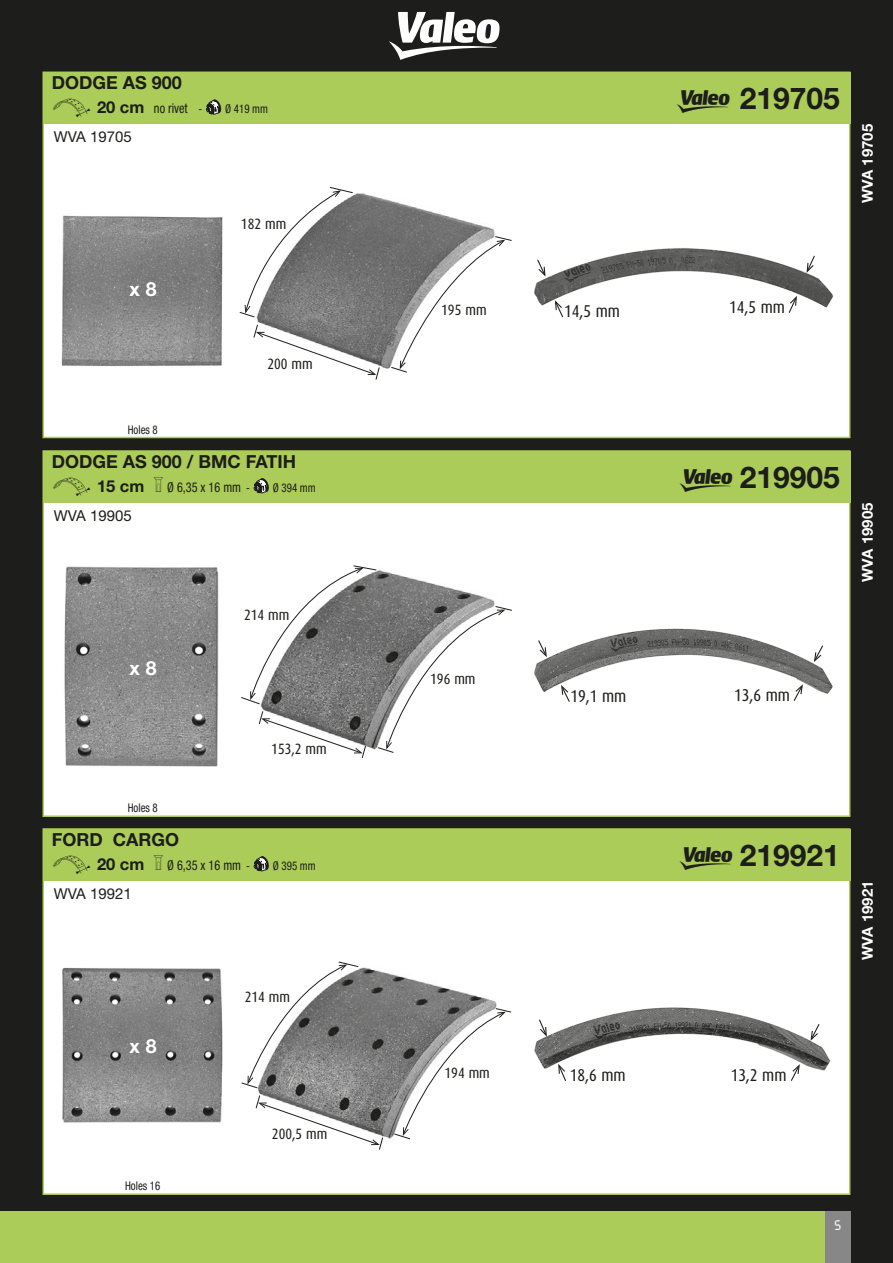
<style>
.page{position:relative;width:893px;height:1263px;background:#1d1d1b}
.page>*{position:absolute;margin:0;border:0;box-sizing:border-box;transform-origin:0 0}
.t1{font:60px "Embray PL";color:#fff}
.Ref{font:700 30px "Helvetica Neue LT Std";color:#1d1d1b}
.t2{font:700 19.5px "Helvetica Neue LT Std";color:#fff}
.Ref-2{font:700 18px "Helvetica Neue LT Std";color:#1d1d1b}
.t3{font:17.1px "Dax Condensed";color:#1d1d1b}
.t4{font:15px "Dax Condensed";color:#1d1d1b}
.WVA{font:15px "Helvetica Neue LT Std";color:#1d1d1b}
.WVA_Blanc{font:700 15px "Helvetica Neue LT Std";color:#fff}
.Ref-3{font:condensed 13.5px "Helvetica Neue LT Std";color:#1d1d1b;scale:.91 1}
.t5{font:500 13.5px "Quartz";color:#fff}
.CYL{font:condensed 12px "Helvetica Neue LT Std";color:#1d1d1b;scale:.91 1}
.Ref-4{font:condensed 12px "Helvetica Neue LT Std";color:#1d1d1b;scale:.91 1}
.s1{font-size:16.5px}
.s2{font-style:italic;font-stretch:condensed}
.s3{font-family:"Freinage";font-stretch:normal;font-size:21px}
.s4{font-weight:700;font-stretch:normal;font-size:16.5px}
.s5{font-size:12px}
</style>
<div class="page">
<div style="left:0;top:1211px;width:825px;height:52px;background:#abcc58"></div>
<div style="left:825px;top:1211px;width:25px;height:52px;background:#878787"></div>
<div style="left:43px;top:828px;width:807px;height:367px;background:#fff;border:2px solid #abcc58"></div>
<div style="left:43px;top:829px;width:807px;height:51px;background:#abcc58"></div>
<svg style="left:253px;top:856px;width:16px;height:15px"></svg>
<img style="left:257px;top:967px;width:240px;height:172px">
<svg style="left:394px;top:1007px;width:118px;height:133px"></svg>
<svg style="left:241px;top:961px;width:118px;height:128px"></svg>
<svg style="left:255px;top:1095px;width:129px;height:55px"></svg>
<img style="left:62px;top:967px;width:161px;height:156px">
<img style="left:534px;top:1007px;width:297px;height:64px">
<svg style="left:538px;top:1018px;width:9px;height:19px"></svg>
<svg style="left:558px;top:1064px;width:9px;height:17px"></svg>
<svg style="left:810px;top:1023px;width:10px;height:18px"></svg>
<svg style="left:790px;top:1064px;width:10px;height:17px"></svg>
<div style="left:43px;top:450px;width:807px;height:367px;background:#fff;border:2px solid #abcc58"></div>
<div style="left:43px;top:451px;width:807px;height:51px;background:#abcc58"></div>
<svg style="left:253px;top:479px;width:16px;height:14px"></svg>
<svg style="left:241px;top:565px;width:271px;height:193px"></svg>
<img style="left:64px;top:566px;width:155px;height:201px">
<img style="left:534px;top:628px;width:299px;height:66px">
<svg style="left:537px;top:639px;width:10px;height:18px"></svg>
<svg style="left:561px;top:685px;width:10px;height:17px"></svg>
<svg style="left:814px;top:644px;width:10px;height:18px"></svg>
<svg style="left:793px;top:684px;width:10px;height:17px"></svg>
<div style="left:43px;top:72px;width:807px;height:366px;background:#fff;border:2px solid #abcc58"></div>
<div style="left:43px;top:72px;width:807px;height:51px;background:#abcc58"></div>
<svg style="left:205px;top:100px;width:17px;height:15px"></svg>
<img style="left:256px;top:193px;width:239px;height:176px">
<svg style="left:390px;top:236px;width:122px;height:137px"></svg>
<svg style="left:239px;top:187px;width:114px;height:131px"></svg>
<svg style="left:253px;top:324px;width:127px;height:56px"></svg>
<img style="left:61px;top:215px;width:162px;height:152px">
<img style="left:534px;top:248px;width:300px;height:60px">
<svg style="left:536px;top:259px;width:10px;height:18px"></svg>
<svg style="left:555px;top:300px;width:9px;height:18px"></svg>
<svg style="left:806px;top:255px;width:10px;height:18px"></svg>
<svg style="left:788px;top:296px;width:9px;height:17px"></svg>
<p class="Ref-2" style="left:52px;top:72px;width:132px">DODGE AS 900</p>
<p class="Ref-2" style="left:57px;top:74px;width:151px"><span class="s1">20 cm</span> 219705 <span class="s2">WVA</span></p>
<p class="Ref-3" style="left:52px;top:101px;width:167px"><span class="s3">|</span> <span class="s4">20 cm</span> no rivet <span class="s5">-</span></p>
<p class="Ref-4" style="left:225px;top:102px;width:49px">Ø 419 mm</p>
<p class="WVA" style="left:54px;top:128px;width:79px">WVA 19705</p>
<p class="t2" style="left:130px;top:277px;width:29px">x 8</p>
<p class="CYL" style="left:128px;top:422px;width:35px">Holes 8</p>
<p class="t4" style="left:241px;top:216px;width:47px">182 mm</p>
<p class="t4" style="left:267px;top:356px;width:47px">200 mm</p>
<p class="Ref-2" style="left:52px;top:451px;width:246px">DODGE AS 900 / BMC FATIH</p>
<p class="Ref-2" style="left:57px;top:453px;width:151px"><span class="s1">15 cm</span> 219905 <span class="s2">WVA</span></p>
<p class="Ref-3" style="left:52px;top:479px;width:219px"><span class="s3">|</span> <span class="s4">15 cm</span> <span class="s3">3</span> Ø 6,35 x 16 mm <span class="s5">-</span></p>
<p class="Ref-4" style="left:273px;top:481px;width:49px">Ø 394 mm</p>
<p class="WVA" style="left:54px;top:507px;width:79px">WVA 19905</p>
<p class="t2" style="left:130px;top:656px;width:29px">x 8</p>
<p class="CYL" style="left:128px;top:801px;width:35px">Holes 8</p>
<p class="t4" style="left:244px;top:606px;width:47px">214 mm</p>
<p class="t4" style="left:271px;top:741px;width:57px">153,2 mm</p>
<p class="Ref-2" style="left:52px;top:828px;width:129px">FORD CARGO</p>
<p class="Ref-2" style="left:57px;top:830px;width:151px"><span class="s1">20 cm</span> 219921 <span class="s2">WVA</span></p>
<p class="Ref-3" style="left:52px;top:857px;width:219px"><span class="s3">|</span> <span class="s4">20 cm</span> <span class="s3">3</span> Ø 6,35 x 16 mm <span class="s5">-</span></p>
<p class="Ref-4" style="left:273px;top:859px;width:49px">Ø 395 mm</p>
<p class="WVA" style="left:54px;top:885px;width:79px">WVA 19921</p>
<p class="t2" style="left:130px;top:1034px;width:29px">x 8</p>
<p class="CYL" style="left:125px;top:1179px;width:40px">Holes 16</p>
<p class="t4" style="left:245px;top:989px;width:47px">214 mm</p>
<p class="t4" style="left:272px;top:1125px;width:57px">200,5 mm</p>
<h1 class="t1" style="left:389px;top:4px;width:118px">v</h1>
<p class="t4" style="left:441px;top:302px;width:47px">195 mm</p>
<p class="t4" style="left:430px;top:670px;width:47px">196 mm</p>
<p class="t4" style="left:445px;top:1065px;width:47px">194 mm</p>
<p class="Ref" style="left:677px;top:80px;width:164px"><sub>O</sub> 219705</p>
<p class="WVA_Blanc" style="left:858px;top:203px;width:81px;rotate:-90deg">WVA 19705</p>
<p class="t3" style="left:564px;top:301px;width:57px">14,5 mm</p>
<p class="t3" style="left:729px;top:298px;width:57px">14,5 mm</p>
<p class="Ref" style="left:680px;top:458px;width:161px"><sub>O</sub> 219905</p>
<p class="WVA_Blanc" style="left:858px;top:582px;width:81px;rotate:-90deg">WVA 19905</p>
<p class="t3" style="left:571px;top:687px;width:57px">19,1 mm</p>
<p class="t3" style="left:734px;top:685px;width:57px">13,6 mm</p>
<p class="Ref" style="left:680px;top:836px;width:161px"><sub>O</sub> 219921</p>
<p class="WVA_Blanc" style="left:858px;top:960px;width:81px;rotate:-90deg">WVA 19921</p>
<p class="t3" style="left:570px;top:1066px;width:57px">18,6 mm</p>
<p class="t3" style="left:731px;top:1066px;width:57px">13,2 mm</p>
<p class="t5" style="left:834px;top:1216px;width:8px">5</p>
</div>
